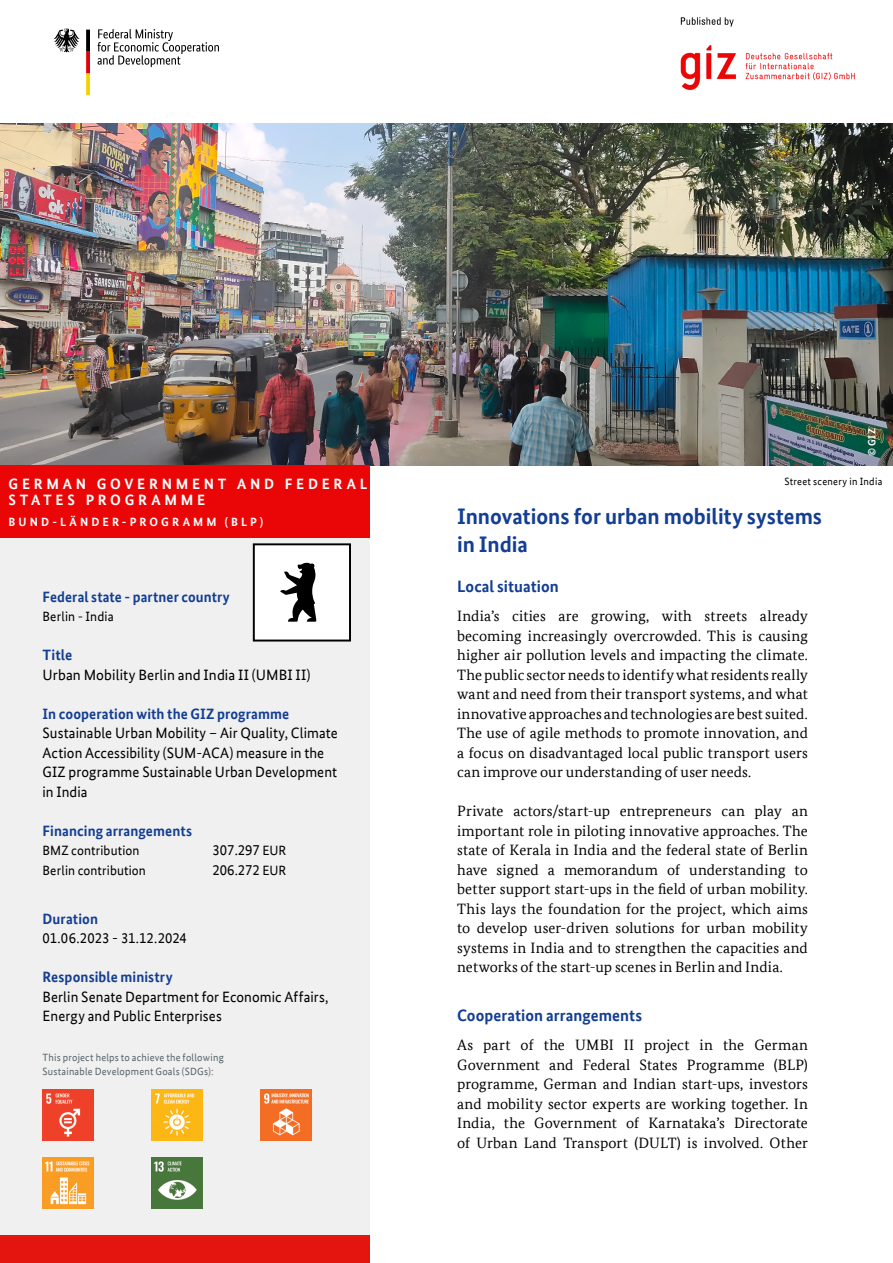
<style>
.page{position:relative;width:893px;height:1263px;background:#fff}
.page>*{position:absolute;margin:0;border:0;box-sizing:border-box;transform-origin:0 0}
.Headline_titel{font:700 22.5px/28.5px "Bundes Sans Office";color:#133e93}
.Head_zw{font:700 16.5px "Bundes Sans Office";letter-spacing:.005em;color:#133e93}
.Headline_titel-2{font:700 16.5px "Bundes Sans Office";color:#133e93}
.lauftext{font:15px/19.5px "Bundes Serif Office";letter-spacing:.005em;color:#000;text-align:justify}
.Kasten_Lauftext_-_NEU{font:15px/19.5px "Bundes Sans Office";letter-spacing:.005em;color:#000}
.Kasten_Lauftext_-_NEU-2{font:700 15px "Bundes Sans Office";letter-spacing:.005em;color:#133e93}
.laendername{font:700 15px "Bundes Sans Office";letter-spacing:.25em;color:#fff}
.Kasten_Lauftext_-_NEU-3{font:13.5px "Bundes Sans Office";letter-spacing:.01em;color:#000}
.laendername-2{font:700 12px "Bundes Sans Office";letter-spacing:.26em;color:#fff}
.Kasten_Lauftext_-_NEU-4{font:10.5px "Bundes Sans Office";letter-spacing:.02em;color:#57656c}
.bildnachweis{font:10.5px "Bundes Sans Office";letter-spacing:.03em;color:#000}
.bildnachweis-2{font:700 10.5px "Bundes Sans Office";color:#fff}
.s1{font-weight:700;color:#133e93}
.s2{font-size:13.5px}
</style>
<div class="page">
<img style="left:0;top:124px;width:893px;height:341px">
<div style="left:0;top:524px;width:370px;height:721px;background:#f0f0f0"></div>
<div style="left:0;top:1236px;width:370px;height:27px;background:#e4140f"></div>
<div style="left:0;top:465px;width:370px;height:73px;background:#ea0606"></div>
<svg style="left:97px;top:29px;width:122px;height:38px"></svg>
<svg style="left:54px;top:29px;width:25px;height:23px"></svg>
<svg style="left:86px;top:30px;width:4px;height:65px"></svg>
<img style="left:680px;top:17px;width:175px;height:73px">
<img style="left:43px;top:1089px;width:51px;height:51px">
<img style="left:151px;top:1089px;width:51px;height:51px">
<img style="left:260px;top:1089px;width:51px;height:51px">
<svg style="left:253px;top:543px;width:98px;height:98px"></svg>
<img style="left:43px;top:1158px;width:51px;height:51px">
<img style="left:151px;top:1158px;width:51px;height:51px">
<p class="bildnachweis-2" style="left:866px;top:456px;width:29px;rotate:-90deg">© GIZ</p>
<p class="laendername" style="left:9px;top:475px;width:360px">GERMAN GOVERNMENT AND FEDERAL</p>
<p class="bildnachweis" style="left:784px;top:475px;width:100px">Street scenery in India</p>
<p class="laendername" style="left:9px;top:491px;width:198px">STATES PROGRAMME</p>
<p class="laendername-2" style="left:9px;top:515px;width:256px">BUND-LÄNDER-PROGRAMM (BLP)</p>
<p class="Headline_titel" style="left:457px;top:502px;width:366px">Innovations for urban mobility systems in India</p>
<p class="Kasten_Lauftext_-_NEU-2" style="left:43px;top:588px;width:189px">Federal state - partner country</p>
<p class="Kasten_Lauftext_-_NEU-3" style="left:43px;top:609px;width:73px">Berlin - India</p>
<p class="Kasten_Lauftext_-_NEU" style="left:43px;top:645px;width:270px"><span class="s1">Title<br></span>Urban Mobility Berlin and India II (UMBI II)</p>
<p class="Kasten_Lauftext_-_NEU" style="left:43px;top:704px;width:297px"><span class="s1">In cooperation with the GIZ programme </span>Sustainable Urban Mobility – Air Quality, Climate Action Accessibility (SUM-ACA) measure in the GIZ programme Sustainable Urban Development in India</p>
<p class="Kasten_Lauftext_-_NEU-2" style="left:43px;top:822px;width:151px">Financing arrangements</p>
<p class="Kasten_Lauftext_-_NEU-3" style="left:43px;top:843px;width:99px">BMZ contribution</p>
<p class="Kasten_Lauftext_-_NEU" style="left:213px;top:840px;width:75px">307.297 <span class="s2">EUR</span></p>
<p class="Kasten_Lauftext_-_NEU-3" style="left:43px;top:863px;width:105px">Berlin contribution</p>
<p class="Kasten_Lauftext_-_NEU" style="left:213px;top:860px;width:75px">206.272 <span class="s2">EUR</span></p>
<p class="Kasten_Lauftext_-_NEU" style="left:43px;top:909px;width:146px"><span class="s1">Duration<br></span>01.06.2023 - 31.12.2024</p>
<p class="Kasten_Lauftext_-_NEU" style="left:43px;top:967px;width:287px"><span class="s1">Responsible ministry<br></span>Berlin Senate Department for Economic Affairs,<br>Energy and Public Enterprises</p>
<p class="Kasten_Lauftext_-_NEU-4" style="left:43px;top:1051px;width:183px">This project helps to achieve the following</p>
<p class="Kasten_Lauftext_-_NEU-4" style="left:43px;top:1065px;width:173px">Sustainable Development Goals (SDGs):</p>
<p class="Headline_titel-2" style="left:457px;top:577px;width:103px">Local situation</p>
<p class="lauftext" style="left:457px;top:606px;width:352px">India’s cities are growing, with streets already becoming increasingly overcrowded. This is causing higher air pollution levels and impacting the climate.<br>The public sector needs to identify what residents really want and need from their transport systems, and what innovative approaches and technologies are best suited.<br>The use of agile methods to promote innovation, and a focus on disadvantaged local public transport users can improve our understanding of user needs.</p>
<p class="lauftext" style="left:457px;top:801px;width:352px">Private actors/start-up entrepreneurs can play an important role in piloting innovative approaches. The state of Kerala in India and the federal state of Berlin have signed a memorandum of understanding to better support start-ups in the field of urban mobility.<br>This lays the foundation for the project, which aims to develop user-driven solutions for urban mobility systems in India and to strengthen the capacities and networks of the start-up scenes in Berlin and India.</p>
<p class="Head_zw" style="left:457px;top:1006px;width:186px">Cooperation arrangements</p>
<p class="lauftext" style="left:457px;top:1035px;width:352px">As part of the UMBI II project in the German Government and Federal States Programme (BLP) programme, German and Indian start-ups, investors and mobility sector experts are working together. In India, the Government of Karnataka’s Directorate of Urban Land Transport (DULT) is involved. Other</p>
</div>
